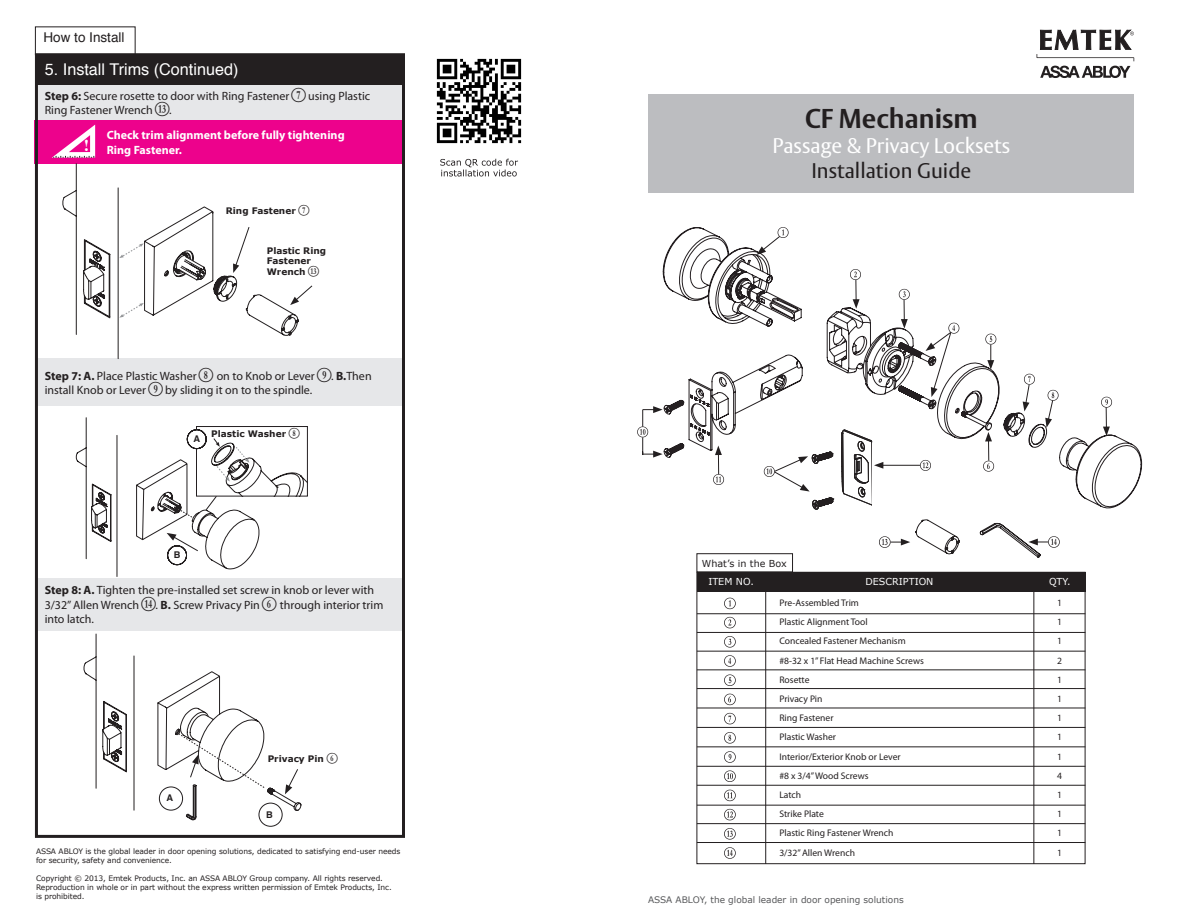
<style>
.page{position:relative;width:1188px;height:918px;background:#fff}
.page>*{position:absolute;margin:0;border:0;box-sizing:border-box;transform-origin:0 0}
.t1{font:700 27px "ASSA Vesta";color:#231f20}
.t2{font:21px "ASSA Vesta";color:#fff}
.t3{font:21px "ASSA Vesta";color:#231f20}
.t4{font:700 16.5px "Times";color:#fff}
.t5{font:16.2px "Helvetica";color:#fff}
.t6{font:13.5px "Helvetica";color:#231f20}
.Body_Text_I0_9_11{font:12px/14.4px "Myriad Pro";color:#231f20}
.Body_Text_I0_9_11-2{font:700 12px/14.4px "Myriad Pro";color:#fff}
.t7{font:9.6px "Myriad Pro";color:#231f20}
.t8{font:9.6px "Verdana";color:#fff}
.t9{font:9.6px "Verdana";color:#231f20}
.Table_1{font:700 9.3px "Helvetica";color:#231f20}
.t10{font:700 9px "Verdana";color:#231f20}
.t11{font:9px "Verdana";color:#57585a}
.Small_Body_Text__no{font:7.5px/9px "Verdana";letter-spacing:-.01em;color:#231f20}
.s1{font-weight:700}
.s2{font-family:"Numberpile Reversed"}
.s3{font-family:"Numberpile Reversed";font-weight:400}
</style>
<div class="page">
<div style="left:649px;top:95px;width:485px;height:98px;background:#bcbdc0"></div>
<div style="left:697px;top:572px;width:388px;height:20px;background:#231f20"></div>
<div style="left:697px;top:572px;width:388px;height:292px;border:1px solid #231f20"></div>
<svg style="left:1037px;top:30px;width:97px;height:48px"></svg>
<div style="left:697px;top:553px;width:96px;height:19px;border:1px solid #231f20"></div>
<hr style="left:765px;top:573px;width:1px;height:291px;background:#231f20">
<hr style="left:1034px;top:573px;width:1px;height:291px;background:#231f20">
<hr style="left:697px;top:613px;width:388px;height:1px;background:#231f20">
<hr style="left:697px;top:688px;width:388px;height:1px;background:#231f20">
<hr style="left:697px;top:651px;width:388px;height:1px;background:#231f20">
<hr style="left:697px;top:727px;width:388px;height:1px;background:#231f20">
<hr style="left:697px;top:632px;width:388px;height:1px;background:#231f20">
<hr style="left:697px;top:708px;width:388px;height:1px;background:#231f20">
<hr style="left:697px;top:670px;width:388px;height:1px;background:#231f20">
<hr style="left:697px;top:747px;width:388px;height:1px;background:#231f20">
<hr style="left:697px;top:766px;width:388px;height:1px;background:#231f20">
<hr style="left:697px;top:785px;width:388px;height:1px;background:#231f20">
<hr style="left:697px;top:805px;width:388px;height:1px;background:#231f20">
<hr style="left:697px;top:823px;width:388px;height:1px;background:#231f20">
<hr style="left:697px;top:842px;width:388px;height:1px;background:#231f20">
<svg style="left:724px;top:847px;width:12px;height:12px"></svg>
<svg style="left:724px;top:828px;width:12px;height:12px"></svg>
<svg style="left:724px;top:809px;width:12px;height:11px"></svg>
<svg style="left:724px;top:790px;width:12px;height:11px"></svg>
<svg style="left:724px;top:770px;width:12px;height:12px"></svg>
<svg style="left:724px;top:751px;width:12px;height:12px"></svg>
<svg style="left:724px;top:732px;width:12px;height:12px"></svg>
<svg style="left:724px;top:713px;width:12px;height:11px"></svg>
<svg style="left:724px;top:694px;width:12px;height:11px"></svg>
<svg style="left:724px;top:674px;width:12px;height:12px"></svg>
<svg style="left:724px;top:655px;width:12px;height:12px"></svg>
<svg style="left:724px;top:636px;width:12px;height:12px"></svg>
<svg style="left:724px;top:617px;width:12px;height:11px"></svg>
<svg style="left:724px;top:598px;width:12px;height:11px"></svg>
<svg style="left:979px;top:523px;width:81px;height:35px"></svg>
<svg style="left:879px;top:519px;width:81px;height:36px"></svg>
<svg style="left:662px;top:227px;width:481px;height:282px"></svg>
<svg style="left:1023px;top:374px;width:12px;height:37px"></svg>
<svg style="left:926px;top:323px;width:33px;height:74px"></svg>
<svg style="left:899px;top:289px;width:11px;height:40px"></svg>
<svg style="left:850px;top:269px;width:11px;height:40px"></svg>
<svg style="left:1045px;top:390px;width:14px;height:38px"></svg>
<svg style="left:983px;top:432px;width:11px;height:40px"></svg>
<hr style="left:881px;top:465px;width:39px;height:1px;background:#231f20">
<div style="left:811px;top:428px;width:61px;height:84px;background:#fff"></div>
<svg style="left:841px;top:411px;width:42px;height:95px"></svg>
<svg style="left:812px;top:498px;width:22px;height:12px"></svg>
<svg style="left:920px;top:460px;width:11px;height:11px"></svg>
<svg style="left:713px;top:446px;width:11px;height:39px"></svg>
<svg style="left:764px;top:452px;width:70px;height:40px"></svg>
<svg style="left:1101px;top:397px;width:11px;height:39px"></svg>
<svg style="left:757px;top:227px;width:32px;height:28px"></svg>
<svg style="left:643px;top:406px;width:20px;height:7px"></svg>
<svg style="left:643px;top:451px;width:20px;height:7px"></svg>
<hr style="left:642px;top:410px;width:1px;height:45px;background:#231f20">
<svg style="left:637px;top:426px;width:11px;height:11px"></svg>
<svg style="left:985px;top:334px;width:11px;height:36px"></svg>
<div style="left:36px;top:359px;width:366px;height:47px;background:#e6e7e9"></div>
<div style="left:35px;top:120px;width:367px;height:43px;background:#ed028c"></div>
<div style="left:36px;top:85px;width:368px;height:35px;background:#e6e7e9"></div>
<div style="left:36px;top:578px;width:368px;height:53px;background:#e6e7e9"></div>
<div style="left:259px;top:803px;width:24px;height:24px;border:1px solid #231f20;border-radius:50%"></div>
<svg style="left:83px;top:633px;width:219px;height:188px"></svg>
<svg style="left:62px;top:163px;width:237px;height:196px"></svg>
<svg style="left:290px;top:285px;width:23px;height:20px"></svg>
<svg style="left:233px;top:227px;width:17px;height:46px"></svg>
<svg style="left:178px;top:256px;width:28px;height:25px"></svg>
<svg style="left:119px;top:243px;width:25px;height:15px"></svg>
<svg style="left:119px;top:303px;width:25px;height:15px"></svg>
<svg style="left:76px;top:417px;width:232px;height:160px"></svg>
<div style="left:35px;top:53px;width:370px;height:785px;border:3px solid #231f20"></div>
<div style="left:35px;top:26px;width:101px;height:29px;border:1px solid #231f20"></div>
<div style="left:36px;top:54px;width:368px;height:31px;background:#231f20"></div>
<svg style="left:52px;top:125px;width:43px;height:33px"></svg>
<svg style="left:440px;top:159px;width:78px;height:18px"></svg>
<img style="left:436px;top:58px;width:86px;height:86px">
<p class="t6" style="left:44px;top:27px;width:83px">How to Install</p>
<p class="t5" style="left:45px;top:57px;width:195px">5. Install Trims (Continued)</p>
<p class="Body_Text_I0_9_11" style="left:45px;top:89px;width:327px"><span class="s1">Step 6:</span> Secure rosette to door with Ring Fastener <span class="s2">H</span> using Plastic<br>Ring Fastener Wrench <span class="s2">N</span>.</p>
<p class="t4" style="left:84px;top:129px;width:7px">!</p>
<p class="Body_Text_I0_9_11-2" style="left:107px;top:128px;width:240px">Check trim alignment before fully tightening<br>Ring Fastener.</p>
<p class="t10" style="left:226px;top:204px;width:85px">Ring Fastener <span class="s3">H</span></p>
<p class="t10" style="left:267px;top:244px;width:61px">Plastic Ring</p>
<p class="t10" style="left:267px;top:255px;width:46px">Fastener</p>
<p class="t10" style="left:267px;top:265px;width:54px">Wrench <span class="s3">N</span></p>
<p class="Body_Text_I0_9_11" style="left:45px;top:369px;width:328px"><span class="s1">Step 7: A.</span> Place Plastic Washer <span class="s2">I</span> on to Knob or Lever <span class="s2">J</span>. <span class="s1">B.</span>Then install Knob or Lever <span class="s2">J</span> by sliding it on to the spindle.</p>
<p class="Table_1" style="left:193px;top:431px;width:8px">A</p>
<p class="t10" style="left:211px;top:427px;width:90px">Plastic Washer <span class="s3">I</span></p>
<p class="Table_1" style="left:174px;top:547px;width:8px">B</p>
<p class="t1" style="left:805px;top:102px;width:174px">CF Mechanism</p>
<p class="t2" style="left:772px;top:133px;width:239px">Passage &amp; Privacy Locksets</p>
<p class="t3" style="left:811px;top:158px;width:161px">Installation Guide</p>
<p class="t9" style="left:702px;top:557px;width:86px">What’s in the Box</p>
<p class="t8" style="left:708px;top:575px;width:47px">ITEM NO.</p>
<p class="t8" style="left:866px;top:575px;width:69px">DESCRIPTION</p>
<p class="t8" style="left:1049px;top:575px;width:23px">QTY.</p>
<p class="t7" style="left:1057px;top:598px;width:6px">1</p>
<p class="t7" style="left:1057px;top:617px;width:6px">1</p>
<p class="t7" style="left:1057px;top:636px;width:6px">1</p>
<p class="t7" style="left:1057px;top:655px;width:6px">2</p>
<p class="t7" style="left:1057px;top:674px;width:6px">1</p>
<p class="t7" style="left:1057px;top:694px;width:6px">1</p>
<p class="t7" style="left:1057px;top:713px;width:6px">1</p>
<p class="t7" style="left:1057px;top:732px;width:6px">1</p>
<p class="t7" style="left:1057px;top:751px;width:6px">1</p>
<p class="t7" style="left:1057px;top:770px;width:6px">4</p>
<p class="t7" style="left:1057px;top:790px;width:6px">1</p>
<p class="t7" style="left:1057px;top:809px;width:6px">1</p>
<p class="t7" style="left:1057px;top:828px;width:6px">1</p>
<p class="t7" style="left:1057px;top:847px;width:6px">1</p>
<p class="Body_Text_I0_9_11" style="left:45px;top:583px;width:340px"><span class="s1">Step 8: A.</span> Tighten the pre-installed set screw in knob or lever with<br>3/32” Allen Wrench <span class="s2">O</span>. <span class="s1">B.</span> Screw Privacy Pin <span class="s2">G</span> through interior trim into latch.</p>
<p class="t7" style="left:779px;top:598px;width:81px">Pre-Assembled Trim</p>
<p class="t7" style="left:779px;top:617px;width:90px">Plastic Alignment Tool</p>
<p class="t7" style="left:779px;top:636px;width:128px">Concealed Fastener Mechanism</p>
<p class="t7" style="left:779px;top:655px;width:146px">#8-32 x 1” Flat Head Machine Screws</p>
<p class="t7" style="left:779px;top:674px;width:32px">Rosette</p>
<p class="t7" style="left:779px;top:694px;width:45px">Privacy Pin</p>
<p class="t7" style="left:779px;top:713px;width:56px">Ring Fastener</p>
<p class="t7" style="left:779px;top:732px;width:58px">Plastic Washer</p>
<p class="t7" style="left:779px;top:751px;width:123px">Interior/Exterior Knob or Lever</p>
<p class="t7" style="left:779px;top:770px;width:91px">#8 x 3/4” Wood Screws</p>
<p class="t7" style="left:779px;top:790px;width:23px">Latch</p>
<p class="t7" style="left:779px;top:809px;width:46px">Strike Plate</p>
<p class="t7" style="left:779px;top:828px;width:116px">Plastic Ring Fastener Wrench</p>
<p class="t10" style="left:268px;top:752px;width:71px">Privacy Pin <span class="s3">G</span></p>
<p class="Table_1" style="left:167px;top:791px;width:8px">A</p>
<p class="Table_1" style="left:266px;top:807px;width:8px">B</p>
<p class="Small_Body_Text__no" style="left:36px;top:847px;width:366px">ASSA ABLOY is the global leader in door opening solutions, dedicated to satisfying end-user needs</p>
<p class="t7" style="left:779px;top:847px;width:77px">3/32” Allen Wrench</p>
<p class="Small_Body_Text__no" style="left:36px;top:856px;width:137px">for security, safety and convenience.</p>
<p class="Small_Body_Text__no" style="left:36px;top:874px;width:357px">Copyright © 2013, Emtek Products, Inc. an ASSA ABLOY Group company. All rights reserved.<br>Reproduction in whole or in part without the express written permission of Emtek Products, Inc. is prohibited.</p>
<p class="t11" style="left:648px;top:893px;width:257px">ASSA ABLOY, the global leader in door opening solutions</p>
</div>
